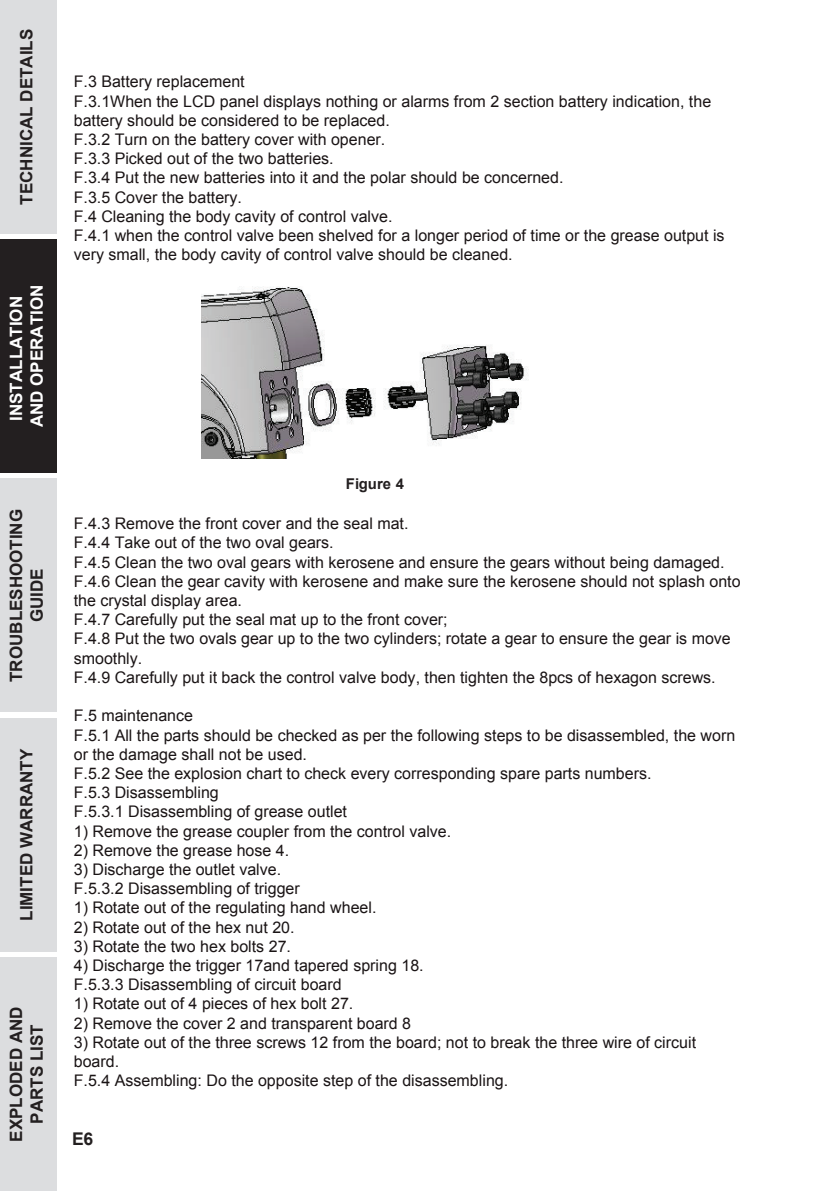
<style>
.page{position:relative;width:823px;height:1191px;background:#fff}
.page>*{position:absolute;margin:0;border:0;box-sizing:border-box;transform-origin:0 0}
.t1{font:700 17.6px "Arial";color:#231f20}
.t2{font:700 17px/20.4px "Arial";color:#231f20;text-align:center}
.t3{font:700 17px/20.4px "Arial";color:#fff;text-align:center}
.t4{font:16px/19.2px "Arial";color:#1a1415}
.t5{font:700 14.8px "Arial";color:#231f20}
</style>
<div class="page">
<div style="left:0;top:0;width:57px;height:234px;background:#dcdddf"></div>
<div style="left:0;top:239px;width:57px;height:234px;background:#231f20"></div>
<div style="left:0;top:478px;width:57px;height:234px;background:#dcdddf"></div>
<div style="left:0;top:718px;width:57px;height:233px;background:#dcdddf"></div>
<div style="left:0;top:957px;width:57px;height:234px;background:#dcdddf"></div>
<img style="left:202px;top:286px;width:327px;height:172px">
<p class="t2" style="left:17px;top:205px;width:177px;rotate:-90deg">TECHNICAL DETAILS</p>
<p class="t3" style="left:7px;top:427px;width:144px;rotate:-90deg">INSTALLATION<br>AND OPERATION</p>
<p class="t2" style="left:7px;top:682px;width:174px;rotate:-90deg">TROUBLESHOOTING<br>GUIDE</p>
<p class="t2" style="left:17px;top:920px;width:173px;rotate:-90deg">LIMITED WARRANTY</p>
<p class="t2" style="left:7px;top:1141px;width:137px;rotate:-90deg">EXPLODED AND<br>PARTS LIST</p>
<p class="t4" style="left:74px;top:72px;width:652px">F.3 Battery replacement<br>F.3.1When the LCD panel displays nothing or alarms from 2 section battery indication, the battery should be considered to be replaced.<br>F.3.2 Turn on the battery cover with opener.<br>F.3.3 Picked out of the two batteries.<br>F.3.4 Put the new batteries into it and the polar should be concerned.<br>F.3.5 Cover the battery.<br>F.4 Cleaning the body cavity of control valve.<br>F.4.1 when the control valve been shelved for a longer period of time or the grease output is very small, the body cavity of control valve should be cleaned.</p>
<p class="t5" style="left:346px;top:474px;width:60px">Figure 4</p>
<p class="t4" style="left:74px;top:514px;width:668px">F.4.3 Remove the front cover and the seal mat.<br>F.4.4 Take out of the two oval gears.<br>F.4.5 Clean the two oval gears with kerosene and ensure the gears without being damaged.<br>F.4.6 Clean the gear cavity with kerosene and make sure the kerosene should not splash onto the crystal display area.<br>F.4.7 Carefully put the seal mat up to the front cover;<br>F.4.8 Put the two ovals gear up to the two cylinders; rotate a gear to ensure the gear is move smoothly.<br>F.4.9 Carefully put it back the control valve body, then tighten the 8pcs of hexagon screws.</p>
<p class="t4" style="left:74px;top:706px;width:662px">F.5 maintenance<br>F.5.1 All the parts should be checked as per the following steps to be disassembled, the worn or the damage shall not be used.<br>F.5.2 See the explosion chart to check every corresponding spare parts numbers.<br>F.5.3 Disassembling<br>F.5.3.1 Disassembling of grease outlet</p>
<p class="t4" style="left:74px;top:821px;width:379px">1) Remove the grease coupler from the control valve.</p>
<p class="t4" style="left:74px;top:840px;width:217px">2) Remove the grease hose 4.</p>
<p class="t4" style="left:74px;top:860px;width:227px">3) Discharge the outlet valve.<br>F.5.3.2 Disassembling of trigger</p>
<p class="t4" style="left:74px;top:898px;width:304px">1) Rotate out of the regulating hand wheel.</p>
<p class="t4" style="left:74px;top:917px;width:222px">2) Rotate out of the hex nut 20.</p>
<p class="t4" style="left:74px;top:936px;width:219px">3) Rotate the two hex bolts 27.</p>
<p class="t4" style="left:74px;top:956px;width:351px">4) Discharge the trigger 17and tapered spring 18.<br>F.5.3.3 Disassembling of circuit board</p>
<p class="t4" style="left:74px;top:994px;width:281px">1) Rotate out of 4 pieces of hex bolt 27.</p>
<p class="t4" style="left:74px;top:1013px;width:339px">2) Remove the cover 2 and transparent board 8</p>
<p class="t4" style="left:74px;top:1032px;width:623px">3) Rotate out of the three screws 12 from the board; not to break the three wire of circuit board.<br>F.5.4 Assembling: Do the opposite step of the disassembling.</p>
<p class="t1" style="left:72px;top:1127px;width:23px">E6</p>
</div>
